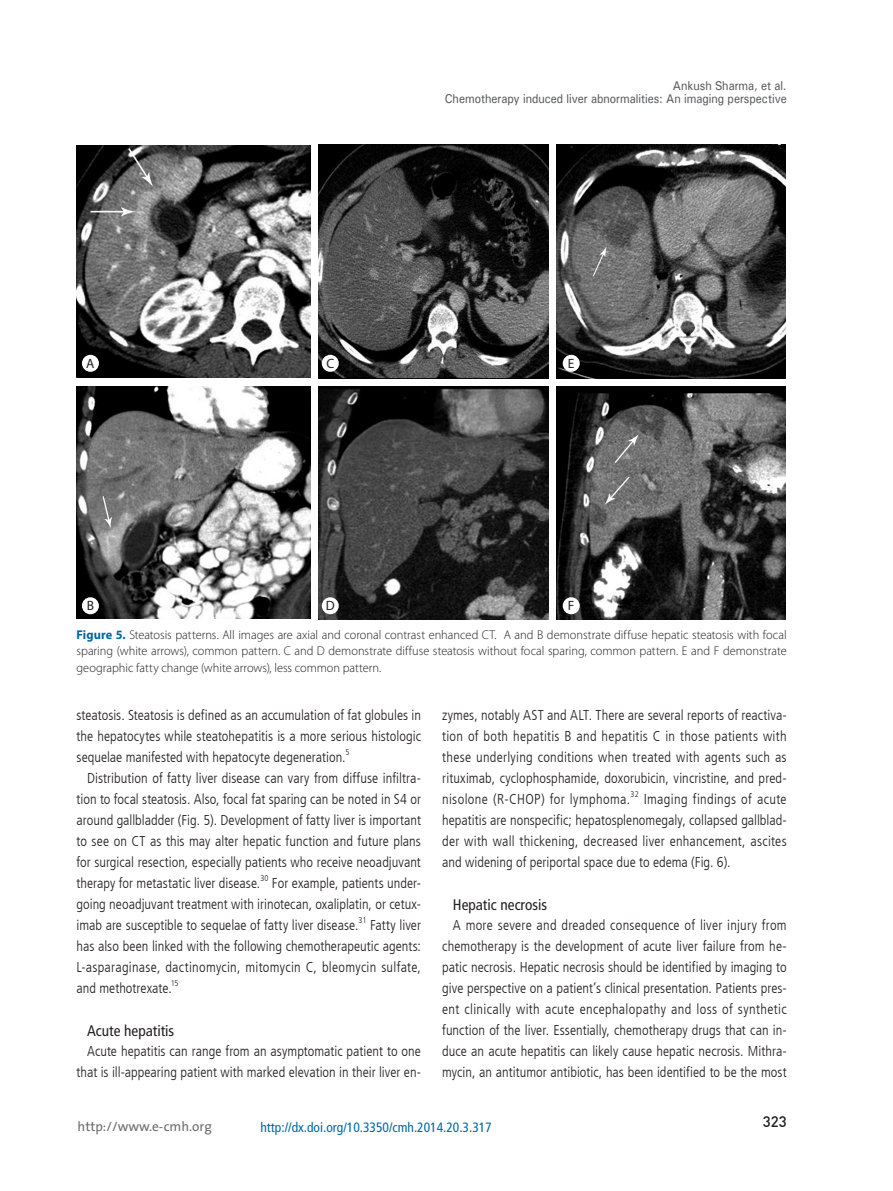
<style>
.page{position:relative;width:893px;height:1191px;background:#fff}
.page>*{position:absolute;margin:0;border:0;box-sizing:border-box;transform-origin:0 0}
._1{font:condensed 15.3px "Frutiger LT";color:#231f20}
.t1{font:15px "Dinmed";color:#231f20}
.본문_영문_-s{font:300 condensed 14.25px/21px "Frutiger LT";color:#231f20;text-align:justify}
.t2{font:condensed 13.5px "Frutiger LT";color:#0168a1}
.t3{font:13.5px "The Sans";color:#6c6d70}
.표머리-s{font:13.5px "Myriad Pro";color:#231f20}
.표와그림제목-s{font:300 12.75px/16.5px "Myriad Pro";color:#231f20;text-align:justify}
.t4{font:500 12.75px/13.5px "Univers";color:#57585a;text-align:right;scale:.88 1}
.본문_영문_-s-2{font:300 condensed 8.25px "Frutiger LT";color:#231f20}
.s1{font-weight:700;color:#0168a1}
</style>
<div class="page">
<img style="left:77px;top:145px;width:233px;height:232px">
<img style="left:77px;top:386px;width:233px;height:232px">
<img style="left:319px;top:145px;width:230px;height:233px">
<img style="left:319px;top:386px;width:230px;height:234px">
<img style="left:556px;top:145px;width:230px;height:233px">
<img style="left:556px;top:386px;width:230px;height:234px">
<div style="left:82px;top:355px;width:17px;height:17px;background:#fff;border-radius:50%"></div>
<div style="left:82px;top:597px;width:17px;height:17px;background:#fff;border-radius:50%"></div>
<div style="left:322px;top:355px;width:17px;height:17px;background:#fff;border-radius:50%"></div>
<div style="left:322px;top:597px;width:17px;height:17px;background:#fff;border-radius:50%"></div>
<div style="left:563px;top:355px;width:17px;height:17px;background:#fff;border-radius:50%"></div>
<div style="left:563px;top:597px;width:17px;height:17px;background:#fff;border-radius:50%"></div>
<p class="표머리-s" style="left:86px;top:355px;width:10px">A</p>
<p class="표머리-s" style="left:87px;top:597px;width:9px">B</p>
<p class="표머리-s" style="left:326px;top:355px;width:9px">C</p>
<p class="표머리-s" style="left:326px;top:597px;width:10px">D</p>
<p class="t4" style="left:445px;top:78px;width:390px">Ankush Sharma, et al.<br>Chemotherapy induced liver abnormalities: An imaging perspective</p>
<p class="표머리-s" style="left:568px;top:355px;width:8px">E</p>
<p class="표머리-s" style="left:568px;top:597px;width:8px">F</p>
<p class="표와그림제목-s" style="left:77px;top:626px;width:712px"><span class="s1">Figure 5.</span> Steatosis patterns. All images are axial and coronal contrast enhanced CT. A and B demonstrate diffuse hepatic steatosis with focal sparing (white arrows), common pattern. C and D demonstrate diffuse steatosis without focal sparing, common pattern. E and F demonstrate geographic fatty change (white arrows), less common pattern.</p>
<p class="본문_영문_-s" style="left:77px;top:705px;width:346px">steatosis. Steatosis is defined as an accumulation of fat globules in the hepatocytes while steatohepatitis is a more serious histologic sequelae manifested with hepatocyte degeneration.</p>
<p class="본문_영문_-s-2" style="left:346px;top:747px;width:5px">5</p>
<p class="본문_영문_-s" style="left:77px;top:768px;width:346px;text-indent:11px">Distribution of fatty liver disease can vary from diffuse infiltra&shy;tion to focal steatosis. Also, focal fat sparing can be noted in S4 or around gallbladder (Fig. 5). Development of fatty liver is important to see on CT as this may alter hepatic function and future plans for surgical resection, especially patients who receive neoadjuvant therapy for metastatic liver disease.</p>
<p class="본문_영문_-s-2" style="left:260px;top:873px;width:10px">30</p>
<p class="본문_영문_-s" style="left:77px;top:873px;width:346px;text-indent:195px">For example, patients under&shy;going neoadjuvant treatment with irinotecan, oxaliplatin, or cetux&shy;imab are susceptible to sequelae of fatty liver disease.</p>
<p class="본문_영문_-s-2" style="left:358px;top:915px;width:9px">31</p>
<p class="본문_영문_-s" style="left:77px;top:915px;width:346px;text-indent:293px">Fatty liver has also been linked with the following chemotherapeutic agents:<br>L-asparaginase, dactinomycin, mitomycin C, bleomycin sulfate, and methotrexate.</p>
<p class="본문_영문_-s-2" style="left:171px;top:978px;width:9px">15</p>
<p class="_1" style="left:87px;top:1021px;width:89px">Acute hepatitis</p>
<p class="본문_영문_-s" style="left:77px;top:1041px;width:346px;text-align:right">Acute hepatitis can range from an asymptomatic patient to one that is ill-appearing patient with marked elevation in their liver en-</p>
<p class="본문_영문_-s" style="left:442px;top:705px;width:346px">zymes, notably AST and ALT. There are several reports of reactiva&shy;tion of both hepatitis B and hepatitis C in those patients with these underlying conditions when treated with agents such as rituximab, cyclophosphamide, doxorubicin, vincristine, and pred&shy;nisolone (R-CHOP) for lymphoma.</p>
<p class="본문_영문_-s-2" style="left:631px;top:789px;width:10px">32</p>
<p class="본문_영문_-s" style="left:442px;top:789px;width:346px;text-indent:201px">Imaging findings of acute hepatitis are nonspecific; hepatosplenomegaly, collapsed gallblad&shy;der with wall thickening, decreased liver enhancement, ascites and widening of periportal space due to edema (Fig. 6).</p>
<p class="_1" style="left:453px;top:895px;width:96px">Hepatic necrosis</p>
<p class="본문_영문_-s" style="left:442px;top:915px;width:346px;text-indent:11px">A more severe and dreaded consequence of liver injury from chemotherapy is the development of acute liver failure from he&shy;patic necrosis. Hepatic necrosis should be identified by imaging to give perspective on a patient’s clinical presentation. Patients pres&shy;ent clinically with acute encephalopathy and loss of synthetic function of the liver. Essentially, chemotherapy drugs that can in&shy;duce an acute hepatitis can likely cause hepatic necrosis. Mithra&shy;mycin, an antitumor antibiotic, has been identified to be the most</p>
<p class="t3" style="left:78px;top:1115px;width:136px">http://www.e-cmh.org</p>
<p class="t2" style="left:260px;top:1119px;width:233px">http://dx.doi.org/10.3350/cmh.2014.20.3.317</p>
<p class="t1" style="left:763px;top:1112px;width:25px">323</p>
</div>
